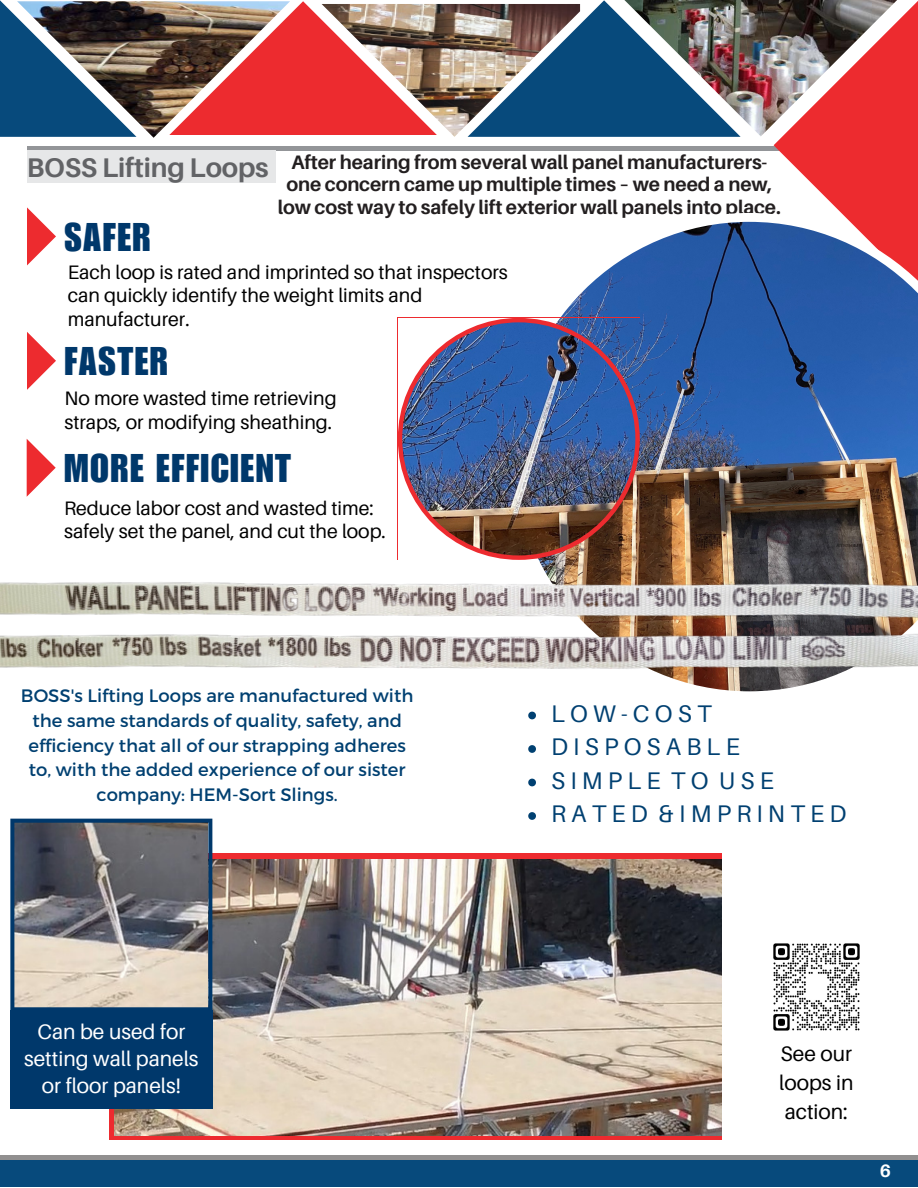
<style>
.page{position:relative;width:918px;height:1188px;background:#fff}
.page>*{position:absolute;margin:0;border:0;box-sizing:border-box;transform-origin:0 0}
.t1{font:39px "Impact LT Std";letter-spacing:.04em;color:#00386b}
.t2{font:700 27px "Aileron";letter-spacing:-.005em;color:#626366}
.t3{font:24px "Aileron";letter-spacing:.215em;color:#004071}
.t4{font:21px/27px "Aileron";color:#fff;text-align:center}
.t5{font:21px/29.2px "Aileron";color:#000;text-align:justify}
.t6{font:19.5px/23.7px "Aileron";color:#000}
.t7{font:700 19.5px/22.5px "Aileron";letter-spacing:-.005em;color:#231f20;text-align:center}
.t8{font:18px/24.8px "Montserrat";color:#004071;text-align:center}
.t9{font:700 18px "Aileron";color:#fff}
</style>
<div class="page">
<hr style="left:27px;top:147px;width:864px;height:4px;background:#939598">
<div style="left:0;top:1160px;width:918px;height:27px;background:#074a7c"></div>
<div style="left:27px;top:151px;width:249px;height:32px;background:#e6e7e8"></div>
<svg style="left:580px;top:4px;width:161px;height:133px;background:#205c89"></svg>
<img style="left:595px;top:0;width:179px;height:136px">
<img style="left:437px;top:4px;width:143px;height:133px">
<svg style="left:290px;top:1px;width:147px;height:134px;background:#d2615d"></svg>
<img style="left:136px;top:1px;width:154px;height:137px">
<svg style="left:774px;top:0;width:144px;height:213px"></svg>
<svg style="left:0;top:0;width:136px;height:137px;background:#3b5b74"></svg>
<svg style="left:27px;top:207px;width:29px;height:58px"></svg>
<img style="left:506px;top:213px;width:412px;height:320px">
<img style="left:398px;top:318px;width:242px;height:215px">
<img style="left:0;top:533px;width:918px;height:187px">
<svg style="left:27px;top:332px;width:29px;height:58px"></svg>
<svg style="left:27px;top:439px;width:29px;height:58px"></svg>
<img style="left:774px;top:944px;width:85px;height:86px">
<div style="left:109px;top:853px;width:612px;height:287px;background:#ed2b2f"></div>
<img style="left:114px;top:859px;width:608px;height:277px">
<svg style="left:10px;top:819px;width:202px;height:191px;background:#878688"></svg>
<div style="left:10px;top:1010px;width:202px;height:99px;background:#00386b"></div>
<svg style="left:528px;top:712px;width:8px;height:7px"></svg>
<svg style="left:528px;top:745px;width:8px;height:8px"></svg>
<svg style="left:528px;top:779px;width:8px;height:7px"></svg>
<svg style="left:528px;top:812px;width:8px;height:8px"></svg>
<p class="t2" style="left:27px;top:150px;width:244px">BOSS Lifting Loops</p>
<p class="t7" style="left:278px;top:150px;width:504px">After hearing from several wall panel manufacturers&shy;one concern came up multiple times – we need a new, low cost way to safely lift exterior wall panels into place.</p>
<p class="t1" style="left:64px;top:223px;width:88px">SAFER</p>
<p class="t6" style="left:68px;top:260px;width:442px">Each loop is rated and imprinted so that inspectors can quickly identify the weight limits and manufacturer.</p>
<p class="t1" style="left:64px;top:347px;width:105px">FASTER</p>
<p class="t6" style="left:64px;top:386px;width:274px">No more wasted time retrieving straps, or modifying sheathing.</p>
<p class="t1" style="left:64px;top:454px;width:228px">MORE EFFICIENT</p>
<p class="t6" style="left:64px;top:496px;width:323px">Reduce labor cost and wasted time: safely set the panel, and cut the loop.</p>
<p class="t8" style="left:21px;top:682px;width:394px">BOSS's Lifting Loops are manufactured with the same standards of quality, safety, and efficiency that all of our strapping adheres to, with the added experience of our sister company: HEM-Sort Slings.</p>
<p class="t3" style="left:551px;top:699px;width:162px">LOW-COST</p>
<p class="t3" style="left:551px;top:732px;width:190px">DISPOSABLE</p>
<p class="t3" style="left:551px;top:766px;width:224px">SIMPLE TO USE</p>
<p class="t3" style="left:551px;top:799px;width:297px">RATED &amp;IMPRINTED</p>
<p class="t4" style="left:24px;top:1018px;width:176px">Can be used for setting wall panels or floor panels!</p>
<p class="t5" style="left:779px;top:1039px;width:76px">See our loops in action:</p>
<p class="t9" style="left:880px;top:1159px;width:13px">6</p>
</div>
